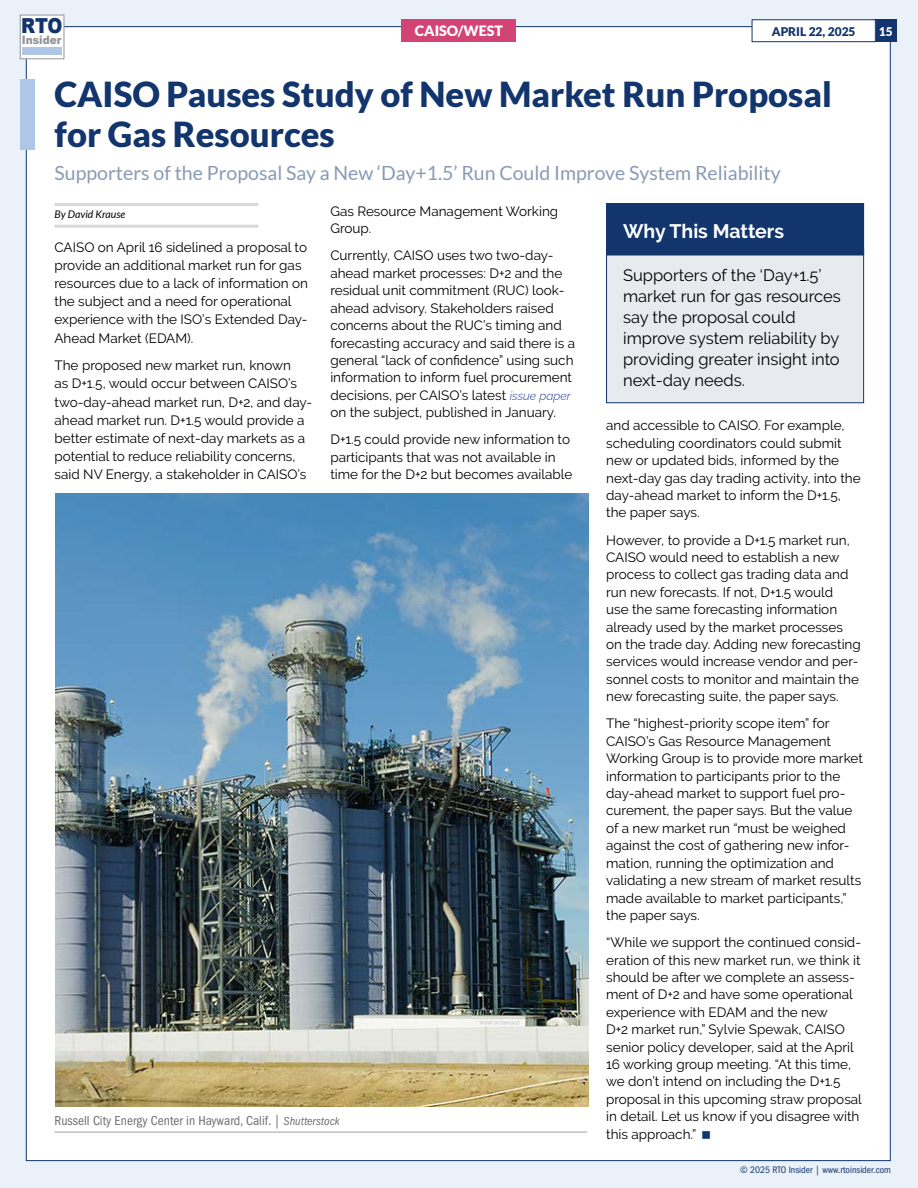
<style>
.page{position:relative;width:918px;height:1188px;background:#ebf1f9}
.page>*{position:absolute;margin:0;border:0;box-sizing:border-box;transform-origin:0 0}
.t1{font:900 34.5px/40.5px "Lato";color:#11356c}
.t2{font:900 20.7px "Arial";color:#11356c;scale:.87 1}
.t3{font:19.5px "Lato";color:#889ab6}
.t4{font:700 19.5px "Raleway";color:#fff}
.t5{font:16.5px/21px "Raleway";color:#000}
.t6{font:900 14.25px "Lato";color:#fff}
.t7{font:13.5px/17.4px "Raleway";color:#000}
.t8{font:condensed 13.5px "ITC Franklin Gothic Std";color:#6d6e71}
.t9{font:900 12px "Lato";color:#11356c}
.t10{font:900 12px "Lato";color:#fff}
.t11{font:900 11.55px "Arial";color:#939598;scale:.91 1}
.t12{font:italic 10.5px "Lato";color:#000}
.t13{font:condensed 9.75px "ITC Franklin Gothic Std";color:#11356c}
.s1{font-weight:300;font-style:italic;font-size:12px;color:#25408f}
.s2{font-style:italic;font-size:12px}
</style>
<div class="page">
<div style="left:26px;top:26px;width:865px;height:1135px;background:#fff;border:1px solid #11356c"></div>
<div style="left:875px;top:19px;width:22px;height:23px;background:#11356c"></div>
<div style="left:752px;top:20px;width:123px;height:22px;background:#fff"></div>
<div style="left:752px;top:19px;width:124px;height:23px;border:1px solid #11356c"></div>
<div style="left:20px;top:79px;width:14px;height:71px;background:#aec7e7"></div>
<div style="left:20px;top:15px;width:44px;height:44px;background:#fff;border:1px solid #939598"></div>
<div style="left:23px;top:47px;width:39px;height:8px;background:#aec7e7"></div>
<div style="left:402px;top:19px;width:114px;height:23px;background:#d24473"></div>
<hr style="left:55px;top:203px;width:203px;height:3px;background:#d8d8d8">
<hr style="left:55px;top:225px;width:203px;height:3px;background:#d8d8d8">
<div style="left:607px;top:249px;width:257px;height:154px;background:#e7ebf0"></div>
<div style="left:606px;top:249px;width:258px;height:154px;border:1px solid #11356c"></div>
<div style="left:607px;top:204px;width:257px;height:51px;background:#11356c"></div>
<div style="left:606px;top:203px;width:258px;height:52px;border:1px solid #11356c"></div>
<hr style="left:55px;top:1131px;width:532px;height:2px;background:#bfbfbf">
<img style="left:55px;top:494px;width:533px;height:613px">
<h2 class="t2" style="left:21px;top:11px;width:49px">RTO</h2>
<p class="t9" style="left:772px;top:24px;width:85px">APRIL 22, 2025</p>
<p class="t10" style="left:879px;top:24px;width:15px">15</p>
<p class="t11" style="left:22px;top:31px;width:45px">Insider</p>
<p class="t6" style="left:415px;top:23px;width:90px">CAISO/WEST</p>
<h1 class="t1" style="left:55px;top:73px;width:779px">CAISO Pauses Study of New Market Run Proposal for Gas Resources</h1>
<h3 class="t3" style="left:55px;top:162px;width:728px">Supporters of the Proposal Say a New ‘Day+1.5’ Run Could Improve System Reliability</h3>
<p class="t12" style="left:55px;top:208px;width:72px">By David Krause</p>
<p class="t7" style="left:55px;top:238px;width:255px;line-height:18.1px">CAISO on April 16 sidelined a proposal to provide an additional market run for gas resources due to a lack of information on the subject and a need for operational experience with the ISO’s Extended Day-Ahead Market (EDAM).</p>
<p class="t7" style="left:55px;top:356px;width:259px;line-height:18.1px">The proposed new market run, known<br>as D+1.5, would occur between CAISO’s two-day-ahead market run, D+2, and day&shy;ahead market run. D+1.5 would provide a better estimate of next-day markets as a potential to reduce reliability concerns, said NV Energy, a stakeholder in CAISO’s</p>
<p class="t7" style="left:330px;top:202px;width:229px">Gas Resource Management Working<br>Group.</p>
<p class="t7" style="left:330px;top:247px;width:246px">Currently, CAISO uses two two-day&shy;ahead market processes: D+2 and the residual unit commitment (RUC) look&shy;ahead advisory. Stakeholders raised concerns about the RUC’s timing and forecasting accuracy and said there is a general “lack of confidence” using such information to inform fuel procurement decisions, per CAISO’s latest <span class="s1">issue paper </span>on the subject, published in January.</p>
<p class="t7" style="left:330px;top:431px;width:244px">D+1.5 could provide new information to participants that was not available in time for the D+2 but becomes available</p>
<h3 class="t4" style="left:623px;top:220px;width:163px">Why This Matters</h3>
<p class="t5" style="left:623px;top:265px;width:219px">Supporters of the ‘Day+1.5’ market run for gas resources say the proposal could improve system reliability by providing greater insight into next-day needs.</p>
<p class="t7" style="left:606px;top:417px;width:256px">and accessible to CAISO. For example, scheduling coordinators could submit new or updated bids, informed by the next-day gas day trading activity, into the day-ahead market to inform the D+1.5, the paper says.</p>
<p class="t7" style="left:606px;top:531px;width:256px">However, to provide a D+1.5 market run, CAISO would need to establish a new process to collect gas trading data and run new forecasts. If not, D+1.5 would<br>use the same forecasting information already used by the market processes on the trade day. Adding new forecasting services would increase vendor and per&shy;sonnel costs to monitor and maintain the new forecasting suite, the paper says.</p>
<p class="t7" style="left:606px;top:715px;width:258px">The “highest-priority scope item” for CAISO’s Gas Resource Management Working Group is to provide more market information to participants prior to the day-ahead market to support fuel pro&shy;curement, the paper says. But the value of a new market run “must be weighed against the cost of gathering new infor&shy;mation, running the optimization and validating a new stream of market results made available to market participants,” the paper says.</p>
<p class="t7" style="left:606px;top:934px;width:257px">“While we support the continued consid&shy;eration of this new market run, we think it should be after we complete an assess&shy;ment of D+2 and have some operational experience with EDAM and the new<br>D+2 market run,” Sylvie Spewak, CAISO senior policy developer, said at the April 16 working group meeting. “At this time, we don’t intend on including the D+1.5 proposal in this upcoming straw proposal in detail. Let us know if you disagree with this approach.”</p>
<p class="t8" style="left:55px;top:1113px;width:287px">Russell City Energy Center in Hayward, Calif. | <span class="s2">Shutterstock</span></p>
<p class="t13" style="left:740px;top:1164px;width:152px">© 2025 RTO Insider | www.rtoinsider.com</p>
</div>
